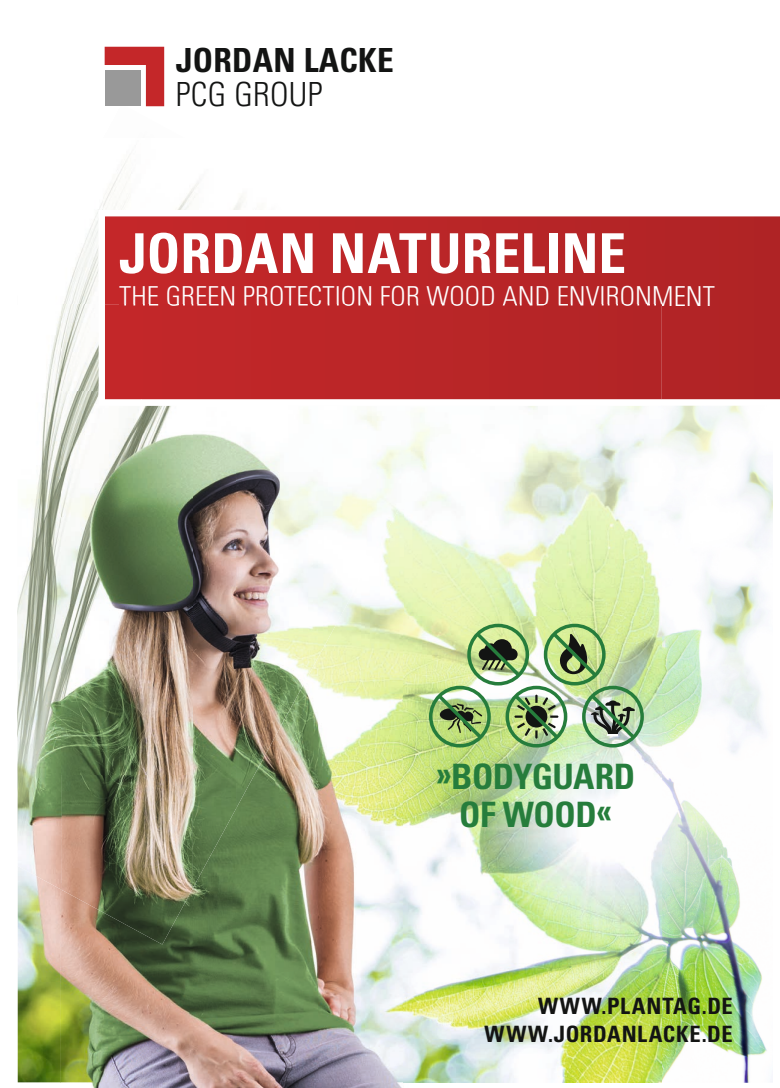
<style>
.page{position:relative;width:780px;height:1088px;background:#fff}
.page>*{position:absolute;margin:0;border:0;box-sizing:border-box;transform-origin:0 0}
.t1{font:700 condensed 55px "Univers";letter-spacing:.005em;color:#fff}
.t2{font:700 condensed 35px/37.5px "Univers";letter-spacing:-.015em;color:#267d3c;text-align:center}
.t3{font:700 condensed 33.25px "Univers";letter-spacing:.01em;color:#131413}
.t4{font:300 condensed 33.25px "Univers";letter-spacing:.01em;color:#131413}
.t5{font:300 condensed 27.5px "Univers";letter-spacing:.005em;color:#fff}
.t6{font:700 condensed 22.5px/27.5px "Univers";letter-spacing:.03em;color:#131413;text-align:right}
</style>
<div class="page">
<img style="left:404px;top:406px;width:368px;height:676px">
<img style="left:146px;top:104px;width:19px;height:3px">
<img style="left:62px;top:201px;width:41px;height:104px">
<img style="left:103px;top:155px;width:140px;height:55px">
<svg style="left:99px;top:210px;width:681px;height:196px;fill:#b92627"></svg>
<svg style="left:105px;top:47px;width:59px;height:59px"></svg>
<div style="left:105px;top:70px;width:36px;height:36px;background:#999"></div>
<img style="left:17px;top:886px;width:27px;height:197px">
<img style="left:44px;top:1082px;width:617px;height:6px">
<img style="left:361px;top:567px;width:43px;height:515px">
<img style="left:318px;top:648px;width:43px;height:434px">
<img style="left:275px;top:728px;width:43px;height:354px">
<img style="left:232px;top:809px;width:43px;height:273px">
<img style="left:189px;top:889px;width:43px;height:193px">
<img style="left:18px;top:890px;width:42px;height:192px">
<img style="left:60px;top:890px;width:129px;height:192px">
<img style="left:17px;top:607px;width:1px;height:227px">
<img style="left:61px;top:390px;width:132px;height:554px">
<img style="left:18px;top:314px;width:44px;height:576px">
<img style="left:192px;top:406px;width:44px;height:483px">
<img style="left:236px;top:443px;width:44px;height:366px">
<img style="left:280px;top:413px;width:44px;height:315px">
<img style="left:323px;top:413px;width:45px;height:235px">
<img style="left:367px;top:406px;width:44px;height:161px">
<img style="left:411px;top:406px;width:44px;height:81px">
<img style="left:61px;top:305px;width:38px;height:85px">
<div style="left:142px;top:306px;width:519px;height:93px;background:#ba2628"></div>
<img style="left:142px;top:305px;width:519px;height:1px">
<img style="left:99px;top:305px;width:43px;height:101px">
<img style="left:141px;top:399px;width:520px;height:7px">
<div style="left:543px;top:624px;width:62px;height:61px;border:3px solid #267d3c;border-radius:50%"></div>
<svg style="left:549px;top:629px;width:51px;height:51px"></svg>
<div style="left:467px;top:624px;width:62px;height:61px;border:3px solid #267d3c;border-radius:50%"></div>
<svg style="left:472px;top:629px;width:51px;height:51px"></svg>
<div style="left:582px;top:686px;width:62px;height:61px;border:3px solid #267d3c;border-radius:50%"></div>
<img style="left:587px;top:691px;width:51px;height:51px">
<div style="left:429px;top:686px;width:62px;height:61px;border:3px solid #267d3c;border-radius:50%"></div>
<svg style="left:434px;top:691px;width:51px;height:51px"></svg>
<div style="left:505px;top:686px;width:62px;height:61px;border:3px solid #267d3c;border-radius:50%"></div>
<svg style="left:510px;top:691px;width:51px;height:51px"></svg>
<p class="t3" style="left:176px;top:40px;width:219px">JORDAN LACKE</p>
<p class="t4" style="left:176px;top:74px;width:148px">PCG GROUP</p>
<h1 class="t1" style="left:119px;top:220px;width:508px">JORDAN NATURELINE</h1>
<p class="t5" style="left:119px;top:279px;width:597px">THE GREEN PROTECTION FOR WOOD AND ENVIRONMENT</p>
<p class="t2" style="left:436px;top:758px;width:201px">»BODYGUARD<br>OF WOOD«</p>
<p class="t6" style="left:484px;top:992px;width:249px">WWW.PLANTAG.DE<br>WWW.JORDANLACKE.DE</p>
</div>
